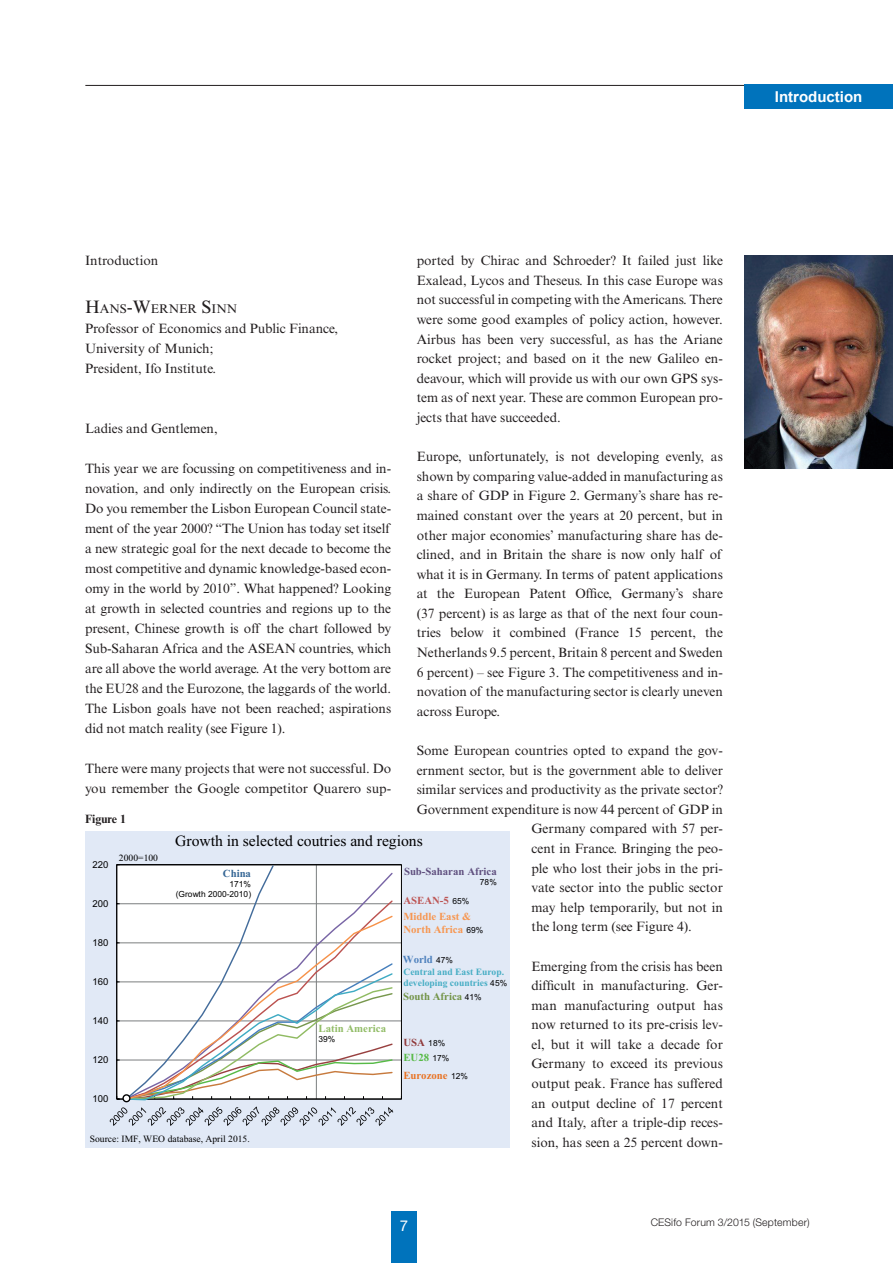
<style>
.page{position:relative;width:893px;height:1263px;background:#fff}
.page>*{position:absolute;margin:0;border:0;box-sizing:border-box;transform-origin:0 0}
.t1{font:15.6px "Times New Roman";color:#000001}
.t2{font:700 15px "Arial";color:#fff}
.t3{font:15px "Helvetica Neue LT Std";color:#fff}
.Fliesstext{font:13.5px/19.6px "Times New Roman MT Std";color:#231f20;text-align:justify}
.HL_2_Autoren{font:12.6px "Times New Roman MT Std";color:#231f20}
.Head-8pt{font:700 12px "Times New Roman MT Std";color:#231f20}
.t4{font:700 10.8px/12.5px "Times New Roman";color:#f79650}
.t5{font:700 10.8px "Times New Roman";color:#5f4f7e}
.t6{font:700 10.8px "Times New Roman";color:#729347}
.t7{font:700 10.8px "Times New Roman";color:#91bc66}
.t8{font:700 10.8px "Times New Roman";letter-spacing:-.005em;color:#e87324}
.t9{font:700 10.8px "Times New Roman";color:#bd5655}
.t10{font:700 10.8px "Times New Roman";color:#4e81bd}
.t11{font:700 10.8px "Times New Roman";color:#356695}
.t12{font:300 10.5px "Helvetica Neue LT Std";letter-spacing:.02em;color:#231f20}
.t13{font:700 9.6px/10.9px "Times New Roman";color:#45adc4}
.t14{font:9.6px "Times New Roman";color:#000001}
.t15{font:9.6px "Arial";color:#000001}
.t16{font:8.4px/9.6px "Arial";color:#000001;text-align:right}
.s1{font-size:18px}
.s2{font-family:"Arial";font-weight:400;font-size:8.4px;color:#000001}
.s3{font-family:"Times New Roman";font-weight:700;font-size:10.8px;color:#903a3b}
.s4{font-family:"Times New Roman";font-weight:700;font-size:10.8px;color:#57ba47}
</style>
<div class="page">
<hr style="left:85px;top:85px;width:661px;height:1px;background:#231f20">
<div style="left:391px;top:1212px;width:26px;height:51px;background:#0073bc"></div>
<div style="left:744px;top:85px;width:149px;height:24px;background:#0073bc"></div>
<img style="left:744px;top:256px;width:149px;height:212px">
<div style="left:85px;top:831px;width:424px;height:317px;background:#e1e9f6"></div>
<div style="left:117px;top:865px;width:284px;height:234px;background:#fff"></div>
<hr style="left:117px;top:903px;width:284px;height:1px;background:#7b7e7f">
<hr style="left:117px;top:942px;width:284px;height:1px;background:#7b7e7f">
<hr style="left:117px;top:982px;width:284px;height:1px;background:#7b7e7f">
<hr style="left:117px;top:1021px;width:284px;height:1px;background:#7b7e7f">
<hr style="left:117px;top:1060px;width:284px;height:1px;background:#7b7e7f">
<hr style="left:117px;top:864px;width:284px;height:1px;background:#000001">
<hr style="left:117px;top:1099px;width:284px;height:1px;background:#000001">
<svg style="left:110px;top:864px;width:284px;height:262px"></svg>
<svg style="left:123px;top:1095px;width:7px;height:7px"></svg>
<div style="left:122px;top:1094px;width:9px;height:8px;border:1px solid #000001;border-radius:50%"></div>
<p class="t2" style="left:775px;top:88px;width:89px">Introduction</p>
<p class="Fliesstext" style="left:85px;top:251px;width:75px">Introduction</p>
<p class="HL_2_Autoren" style="left:85px;top:301px;width:154px"><span class="s1">H</span>ANS<span class="s1">-W</span>ERNER <span class="s1">S</span>INN</p>
<p class="Fliesstext" style="left:85px;top:318px;width:255px">Professor of Economics and Public Finance,</p>
<p class="Fliesstext" style="left:85px;top:338px;width:130px">University of Munich;</p>
<p class="Fliesstext" style="left:85px;top:358px;width:133px">President, Ifo Institute.</p>
<p class="Fliesstext" style="left:417px;top:251px;width:308px">ported by Chirac and Schroeder? It failed just like Exalead, Lycos and Theseus. In this case Europe was not successful in competing with the Americans. There were some good examples of policy action, however.<br>Airbus has been very successful, as has the Ariane rocket project; and based on it the new Galileo en&shy;deavour, which will provide us with our own GPS sys&shy;tem as of next year. These are common European pro&shy;jects that have succeeded.</p>
<p class="Fliesstext" style="left:417px;top:447px;width:308px">Europe, unfortunately, is not developing evenly, as shown by comparing value-added in manufacturing as a share of GDP in Figure 2. Germany’s share has re&shy;mained constant over the years at 20 percent, but in other major economies’ manufacturing share has de&shy;clined, and in Britain the share is now only half of what it is in Germany. In terms of patent applications at the European Patent Office, Germany’s share (37 percent) is as large as that of the next four coun&shy;tries below it combined (France 15 percent, the Netherlands 9.5 percent, Britain 8 percent and Sweden 6 percent) – see Figure 3. The competitiveness and in&shy;novation of the manufacturing sector is clearly uneven across Europe.</p>
<p class="Fliesstext" style="left:417px;top:741px;width:308px">Some European countries opted to expand the gov-</p>
<p class="Fliesstext" style="left:417px;top:760px;width:308px">ernment sector, but is the government able to deliver</p>
<p class="Fliesstext" style="left:417px;top:780px;width:308px">similar services and productivity as the private sector?</p>
<p class="Fliesstext" style="left:417px;top:799px;width:308px">Government expenditure is now 44 percent of GDP in</p>
<p class="Fliesstext" style="left:531px;top:819px;width:193px">Germany compared with 57 per-</p>
<p class="Fliesstext" style="left:531px;top:838px;width:193px">cent in France. Bringing the peo-</p>
<p class="Fliesstext" style="left:531px;top:858px;width:193px">ple who lost their jobs in the pri-</p>
<p class="Fliesstext" style="left:531px;top:878px;width:193px">vate sector into the public sector</p>
<p class="Fliesstext" style="left:531px;top:897px;width:193px">may help temporarily, but not in</p>
<p class="Fliesstext" style="left:531px;top:917px;width:162px">the long term (see Figure 4).</p>
<p class="Fliesstext" style="left:531px;top:956px;width:193px">Emerging from the crisis has been difficult in manufacturing. Ger&shy;man manufacturing output has now returned to its pre-crisis lev&shy;el, but it will take a decade for Germany to exceed its previous output peak. France has suffered an output decline of 17 percent and Italy, after a triple-dip reces&shy;sion, has seen a 25 percent down-</p>
<p class="Fliesstext" style="left:85px;top:418px;width:134px">Ladies and Gentlemen,</p>
<p class="Fliesstext" style="left:85px;top:458px;width:308px">This year we are focussing on competitiveness and in&shy;novation, and only indirectly on the European crisis.<br>Do you remember the Lisbon European Council state&shy;ment of the year 2000? “The Union has today set itself a new strategic goal for the next decade to become the most competitive and dynamic knowledge-based econ&shy;omy in the world by 2010”. What happened? Looking at growth in selected countries and regions up to the present, Chinese growth is off the chart followed by Sub-Saharan Africa and the ASEAN countries, which are all above the world average. At the very bottom are the EU28 and the Eurozone, the laggards of the world.<br>The Lisbon goals have not been reached; aspirations did not match reality (see Figure 1).</p>
<p class="Fliesstext" style="left:85px;top:758px;width:308px">There were many projects that were not successful. Do you remember the Google competitor Quarero sup-</p>
<p class="Head-8pt" style="left:85px;top:812px;width:42px">Figure 1</p>
<p class="t1" style="left:175px;top:832px;width:249px">Growth in selected coutries and regions</p>
<p class="t14" style="left:119px;top:852px;width:41px">2000=100</p>
<p class="t15" style="left:92px;top:859px;width:17px">220</p>
<p class="t5" style="left:404px;top:865px;width:94px">Sub-Saharan Africa</p>
<p class="t16" style="left:480px;top:877px;width:18px">78%</p>
<p class="t4" style="left:403px;top:910px;width:82px">Middle East &amp;<br>North Africa <span class="s2">69%</span></p>
<p class="t11" style="left:223px;top:867px;width:30px">China</p>
<p class="t16" style="left:176px;top:879px;width:77px">171%<br>(Growth 2000-2010)</p>
<p class="t9" style="left:403px;top:894px;width:67px">ASEAN-5 <span class="s2">65%</span></p>
<p class="t15" style="left:92px;top:898px;width:17px">200</p>
<p class="t15" style="left:92px;top:937px;width:17px">180</p>
<p class="t10" style="left:403px;top:953px;width:52px">World <span class="s2">47%</span></p>
<p class="t13" style="left:403px;top:967px;width:105px">Central and East Europ. developing countries <span class="s2">45%</span></p>
<p class="t6" style="left:403px;top:990px;width:80px">South Africa <span class="s2">41%</span></p>
<p class="t15" style="left:92px;top:976px;width:17px">160</p>
<p class="t15" style="left:92px;top:1015px;width:17px">140</p>
<p class="t7" style="left:319px;top:1022px;width:69px">Latin America</p>
<p class="t16" style="left:319px;top:1034px;width:18px">39%</p>
<p class="t16" style="left:403px;top:1036px;width:48px;line-height:14.4px;text-align:left"><span class="s3">USA</span> 18%<br><span class="s4">EU28</span> 17%</p>
<p class="t8" style="left:403px;top:1069px;width:66px">Eurozone <span class="s2">12%</span></p>
<p class="t15" style="left:92px;top:1054px;width:17px">120</p>
<p class="t15" style="left:92px;top:1093px;width:17px">100</p>
<p class="t14" style="left:90px;top:1133px;width:161px">Source: IMF, WEO database, April 2015.</p>
<p class="t3" style="left:400px;top:1217px;width:10px">7</p>
<p class="t12" style="left:651px;top:1216px;width:160px">CESifo Forum 3/2015 (September)</p>
</div>
